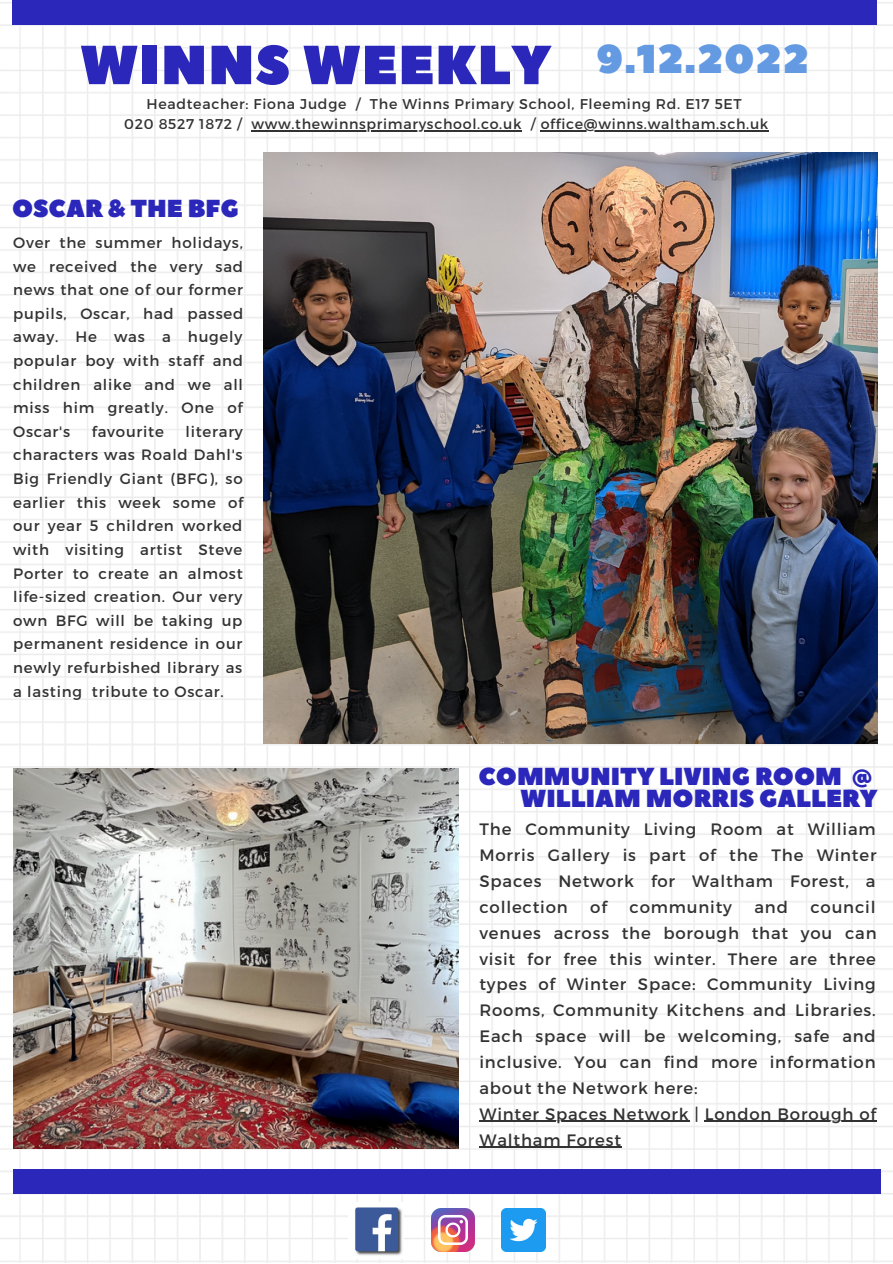
<style>
.page{position:relative;width:893px;height:1264px;background:#fff}
.page>*{position:absolute;margin:0;border:0;box-sizing:border-box;transform-origin:0 0}
.t1{font:54.9px "Peace Sans";letter-spacing:.02em;color:#2a27ba}
.t2{font:24.6px/21.3px "Peace Sans";color:#2a27ba;text-align:right}
.t3{font:16.5px/25.8px "Montserrat";letter-spacing:.05em;color:#323232;text-align:justify}
.t4{font:15px/23.5px "Montserrat";letter-spacing:.05em;color:#323232;text-align:justify}
.t5{font:14.1px/20.2px "Montserrat";letter-spacing:.05em;color:#323232;text-align:center}
</style>
<div class="page">
<img style="left:0;top:2px;width:892px;height:1260px">
<div style="left:12px;top:0;width:865px;height:25px;background:#2a27ba"></div>
<img style="left:348px;top:1202px;width:55px;height:55px">
<img style="left:431px;top:1208px;width:43px;height:43px">
<img style="left:502px;top:1208px;width:43px;height:43px">
<div style="left:13px;top:1169px;width:867px;height:24px;background:#2a27ba"></div>
<img style="left:263px;top:152px;width:614px;height:592px">
<img style="left:13px;top:768px;width:445px;height:380px">
<hr style="left:479px;top:1120px;width:210px;height:1px;background:#323232">
<hr style="left:704px;top:1120px;width:172px;height:1px;background:#323232">
<hr style="left:479px;top:1146px;width:142px;height:1px;background:#323232">
<hr style="left:251px;top:130px;width:271px;height:1px;background:#323232">
<hr style="left:540px;top:130px;width:229px;height:1px;background:#323232">
<h1 class="t1" style="left:80px;top:29px;width:730px">WINNS WEEKLY <sup>9.12.2022</sup></h1>
<p class="t5" style="left:124px;top:93px;width:645px">Headteacher: Fiona Judge / The Winns Primary School, Fleeming Rd. E17 5ET<br>020 8527 1872 / www.thewinnsprimaryschool.co.uk / office@winns.waltham.sch.uk</p>
<h2 class="t2" style="left:12px;top:198px;width:228px">OSCAR &amp; THE BFG</h2>
<p class="t4" style="left:13px;top:230px;width:231px">Over the summer holidays, we received the very sad news that one of our former pupils, Oscar, had passed away. He was a hugely popular boy with staff and children alike and we all miss him greatly. One of Oscar's</p>
<p class="t4" style="left:13px;top:419px;width:231px;text-indent:172px">literary characters was Roald Dahl's Big Friendly Giant (BFG), so earlier this week some of our year 5 children worked with visiting artist Steve Porter to create an almost life-sized creation. Our very own BFG will be taking up permanent residence in our newly refurbished library as a lasting tribute to Oscar.</p>
<p class="t4" style="left:92px;top:419px;width:73px">favourite</p>
<h2 class="t2" style="left:478px;top:766px;width:400px">COMMUNITY LIVING ROOM @<br>WILLIAM MORRIS GALLERY</h2>
<p class="t3" style="left:479px;top:815px;width:398px">The Community Living Room at William Morris Gallery is part of the The Winter Spaces Network for Waltham Forest, a collection</p>
<p class="t3" style="left:479px;top:893px;width:398px;text-align:left;text-indent:331px">council venues across the borough that you can visit for free this winter. There are three types of Winter Space: Community Living Rooms, Community Kitchens and Libraries.<br>Each space will be welcoming, safe and inclusive. You can find more information about the Network here:<br>Winter Spaces Network | London Borough of Waltham Forest</p>
<p class="t3" style="left:590px;top:893px;width:18px">of</p>
<p class="t3" style="left:629px;top:893px;width:104px">community</p>
<p class="t3" style="left:754px;top:893px;width:35px">and</p>
</div>
